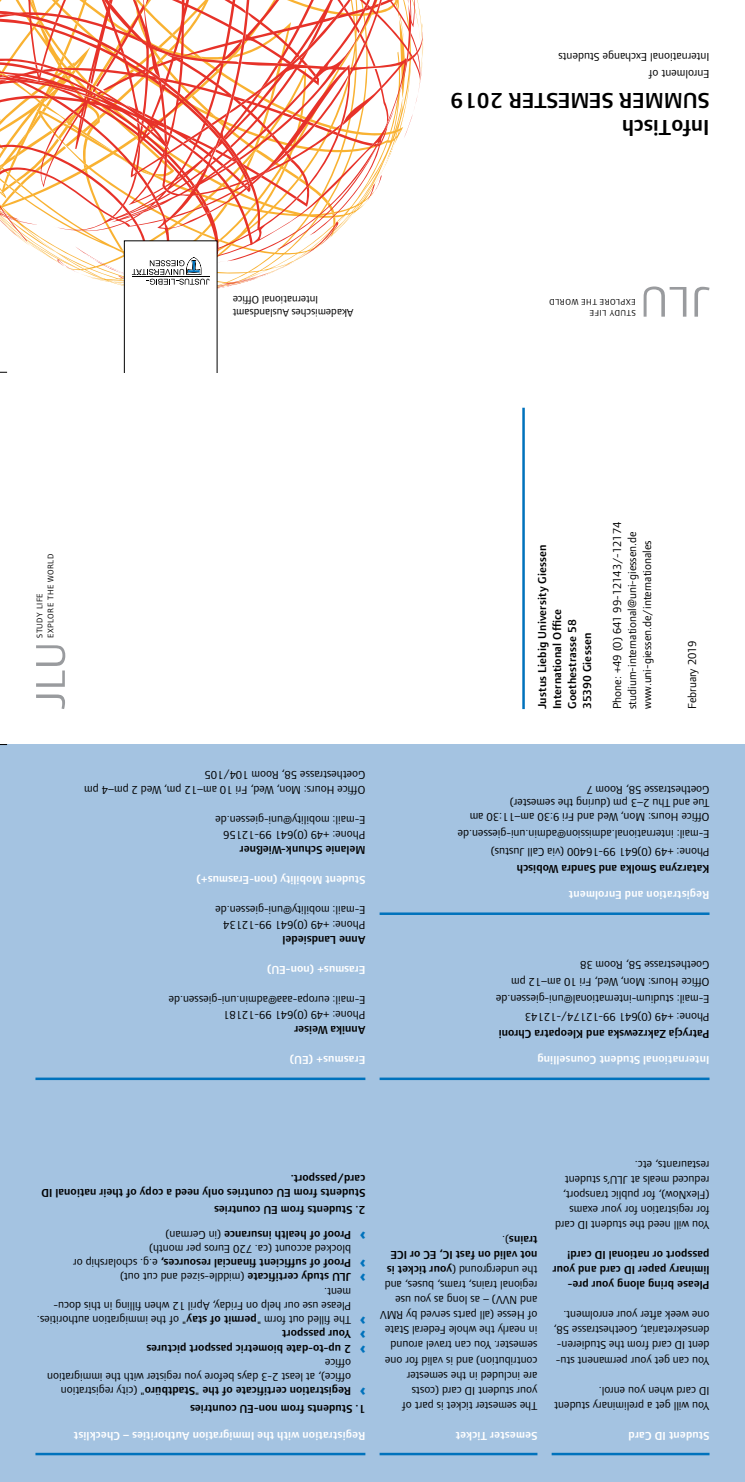
<style>
.page{position:relative;width:745px;height:1482px;background:#fff}
.page>*{position:absolute;margin:0;border:0;box-sizing:border-box;transform-origin:0 0}
.t1{font:600 22.5px/27px "Foundry Form Sans";color:#000}
.t2{font:800 17.5px "Foundry Form Sans";color:#0072bc}
.t3{font:11.88px/15px "Foundry Form Sans";color:#000}
.t4{font:600 11.88px/15px "Foundry Form Sans";color:#000}
.t5{font:600 11.88px "Foundry Form Sans";letter-spacing:.01em;color:#fff}
.t6{font:11.25px/13.5px "Foundry Form Sans";color:#000;text-align:right}
.t7{font:8.75px/11.4px "Foundry Form Sans";color:#000}
.t8{font:8.5px/11px "Foundry Form Sans";letter-spacing:.06em;color:#000}
.s1{font-weight:600}
.s2{font-weight:400}
</style>
<div class="page">
<div style="left:0;top:744px;width:744px;height:737px;background:#a4c3e1"></div>
<hr style="left:551px;top:1452px;width:158px;height:2px;background:#0072bc">
<hr style="left:379px;top:1452px;width:158px;height:2px;background:#0072bc">
<hr style="left:35px;top:1077px;width:330px;height:2px;background:#0072bc">
<hr style="left:379px;top:1077px;width:330px;height:2px;background:#0072bc">
<hr style="left:379px;top:912px;width:330px;height:2px;background:#0072bc">
<hr style="left:35px;top:1452px;width:330px;height:2px;background:#0072bc">
<svg style="left:643px;top:286px;width:66px;height:30px"></svg>
<hr style="left:522px;top:407px;width:2px;height:302px;background:#0072bc">
<svg style="left:36px;top:645px;width:29px;height:64px"></svg>
<svg style="left:0;top:0;width:420px;height:373px"></svg>
<p class="t6" style="left:353px;top:320px;width:122px;rotate:-180deg">Akademisches Auslandsamt<br>International O ce</p>
<p class="t3" style="left:709px;top:83px;width:153px;line-height:17.2px;rotate:-180deg">Enrolment of<br>International Exchange Students</p>
<h1 class="t1" style="left:709px;top:140px;width:260px;rotate:-180deg">InfoTisch<br>SUMMER SEMESTER 2019</h1>
<p class="t7" style="left:635px;top:319px;width:88px;rotate:-180deg">UTS D Y L I EF<br>XE P OL RE THE W O R DL</p>
<p class="t8" style="left:34px;top:637px;width:85px;rotate:-90deg">STUDY LIFE<br>EXPLORE THE WORLD</p>
<p class="t3" style="left:365px;top:797px;width:282px;rotate:-180deg">O ce Hours: Mon, Wed, Fri 10 am–12 pm, Wed 2 pm–4 pm<br>Goethestrasse 58, Room 104/105</p>
<p class="t3" style="left:365px;top:842px;width:151px;rotate:-180deg">Phone: +49 (0)641 99-12156<br>E-mail: mobility@uni-giessen.de</p>
<p class="t4" style="left:365px;top:857px;width:127px;rotate:-180deg">Melanie Schunk-Wießner</p>
<p class="t5" style="left:365px;top:887px;width:170px;rotate:-180deg">Student Mobility (non-Erasmus+)</p>
<p class="t3" style="left:365px;top:932px;width:151px;rotate:-180deg">Phone: +49 (0)641 99-12134<br>E-mail: mobility@uni-giessen.de</p>
<p class="t4" style="left:365px;top:947px;width:84px;rotate:-180deg">Anne Landsiedel</p>
<p class="t5" style="left:365px;top:977px;width:100px;rotate:-180deg">Erasmus+ (non-EU)</p>
<p class="t3" style="left:365px;top:1022px;width:198px;rotate:-180deg">Phone: +49 (0)641 99-12181<br>E-mail: europa-aaa@admin.uni-giessen.de</p>
<p class="t4" style="left:365px;top:1037px;width:73px;rotate:-180deg">Annika Weiser</p>
<p class="t5" style="left:365px;top:1067px;width:77px;rotate:-180deg">Erasmus+ (EU)</p>
<p class="t4" style="left:534px;top:709px;width:166px;rotate:-90deg">Justus Liebig University Giessen<br>International O ce<br>Goethestrasse 58<br>35390 Giessen</p>
<p class="t3" style="left:609px;top:709px;width:189px;rotate:-90deg">Phone: +49 (0) 641 99-12143/-12174 studium-international@uni-giessen.de www.uni-giessen.de/internationales</p>
<p class="t3" style="left:684px;top:709px;width:70px;rotate:-90deg">February 2019</p>
<p class="t3" style="left:709px;top:810px;width:201px;line-height:13.8px;rotate:-180deg">Tue and Thu 2–3 pm (during the semester)<br>Goethestrasse 58, Room 7</p>
<p class="t3" style="left:709px;top:860px;width:253px;line-height:17.2px;rotate:-180deg">Phone: +49 (0)641 99-16400 (via Call Justus)<br>E-mail: international.admission@admin.uni-giessen.de<br>O ce Hours: Mon, Wed and Fri 9:30 am–11:30 am</p>
<p class="t4" style="left:709px;top:876px;width:194px;rotate:-180deg">Katarzyna Smolka and Sandra Wobisch</p>
<p class="t5" style="left:709px;top:902px;width:142px;rotate:-180deg">Registration and Enrolment</p>
<p class="t3" style="left:709px;top:1025px;width:215px;line-height:17.2px;rotate:-180deg">Phone: +49 (0)641 99-12174/-12143<br>E-mail: studium-international@uni-giessen.de O ce Hours: Mon, Wed, Fri 10 am–12 pm Goethestrasse 58, Room 38</p>
<p class="t4" style="left:709px;top:1041px;width:212px;rotate:-180deg">Patrycja Zakrzewska and Kleopatra Chroni</p>
<p class="t5" style="left:709px;top:1067px;width:173px;rotate:-180deg">International Student Counselling</p>
<p class="t4" style="left:365px;top:1186px;width:76px;rotate:-180deg">card/passport.</p>
<p class="t4" style="left:365px;top:1218px;width:325px;line-height:17.2px;rotate:-180deg">2. Students from EU countries<br>Students from EU countries only need a copy of their national ID</p>
<p class="t3" style="left:351px;top:1255px;width:203px;line-height:14.2px;rotate:-180deg">blocked account (ca. 720 Euros per month)<br><span class="s1">Proof of health insurance</span> (in German)</p>
<h2 class="t2" style="left:365px;top:1245px;width:7px;rotate:-180deg">›</h2>
<p class="t4" style="left:351px;top:1270px;width:279px;rotate:-180deg">Proof of su cient financial resources, <span class="s2">e.g. scholarship or</span></p>
<h2 class="t2" style="left:365px;top:1274px;width:7px;rotate:-180deg">›</h2>
<p class="t3" style="left:351px;top:1312px;width:299px;line-height:14.2px;rotate:-180deg">Please use our help on Friday, April 12 when filling in this docu&shy;ment.<br><span class="s1">JLU study certificate</span> (middle-sized and cut out)</p>
<h2 class="t2" style="left:365px;top:1288px;width:7px;rotate:-180deg">›</h2>
<p class="t3" style="left:351px;top:1327px;width:315px;rotate:-180deg">The filled out form "<span class="s1">permit of stay</span>" of the immigration authorities.</p>
<h2 class="t2" style="left:365px;top:1331px;width:7px;rotate:-180deg">›</h2>
<p class="t4" style="left:351px;top:1341px;width:71px;rotate:-180deg">Your passport</p>
<h2 class="t2" style="left:365px;top:1345px;width:7px;rotate:-180deg">›</h2>
<p class="t4" style="left:351px;top:1355px;width:206px;rotate:-180deg">2 up-to-date biometric passport pictures</p>
<h2 class="t2" style="left:365px;top:1359px;width:7px;rotate:-180deg">›</h2>
<p class="t3" style="left:351px;top:1383px;width:305px;line-height:14.2px;rotate:-180deg">o ce), at least 2-3 days before you register with the immigration o ce</p>
<p class="t4" style="left:351px;top:1417px;width:291px;line-height:17.8px;text-indent:-14px;rotate:-180deg">1. Students from non-EU countries<br>Registration certificate of the <span class="s2">"</span>Stadtbüro<span class="s2">" (city registration</span></p>
<h2 class="t2" style="left:365px;top:1402px;width:7px;rotate:-180deg">›</h2>
<p class="t5" style="left:365px;top:1442px;width:293px;rotate:-180deg">Registration with the Immigration Authorities – Checklist</p>
<p class="t3" style="left:537px;top:1412px;width:159px;rotate:-180deg">The semester ticket is part of your student ID card (costs<br>are included in the semester contribution) and is valid for one semester. You can travel around in nearly the whole Federal State of Hesse (all parts served by RMV and NVV) – as long as you use regional trains, trams, buses, and the underground (<span class="s1">your ticket is not valid on fast IC, EC or ICE trains</span>).</p>
<p class="t5" style="left:537px;top:1442px;width:83px;rotate:-180deg">Semester Ticket</p>
<p class="t3" style="left:709px;top:1232px;width:156px;rotate:-180deg">You will need the student ID card for registration for your exams (FlexNow), for public transport, reduced meals at JLU’s student restaurants, etc.</p>
<p class="t4" style="left:709px;top:1292px;width:158px;rotate:-180deg">Please bring along your pre&shy;liminary paper ID card and your passport or national ID card!</p>
<p class="t3" style="left:709px;top:1367px;width:157px;rotate:-180deg">You can get your permanent stu&shy;dent ID card from the Studieren&shy;densekretariat, Goethestrasse 58, one week a er your enrolment.</p>
<p class="t3" style="left:709px;top:1412px;width:157px;rotate:-180deg">You will get a preliminary student<br>ID card when you enrol.</p>
<p class="t5" style="left:709px;top:1442px;width:83px;rotate:-180deg">Student ID Card</p>
</div>
